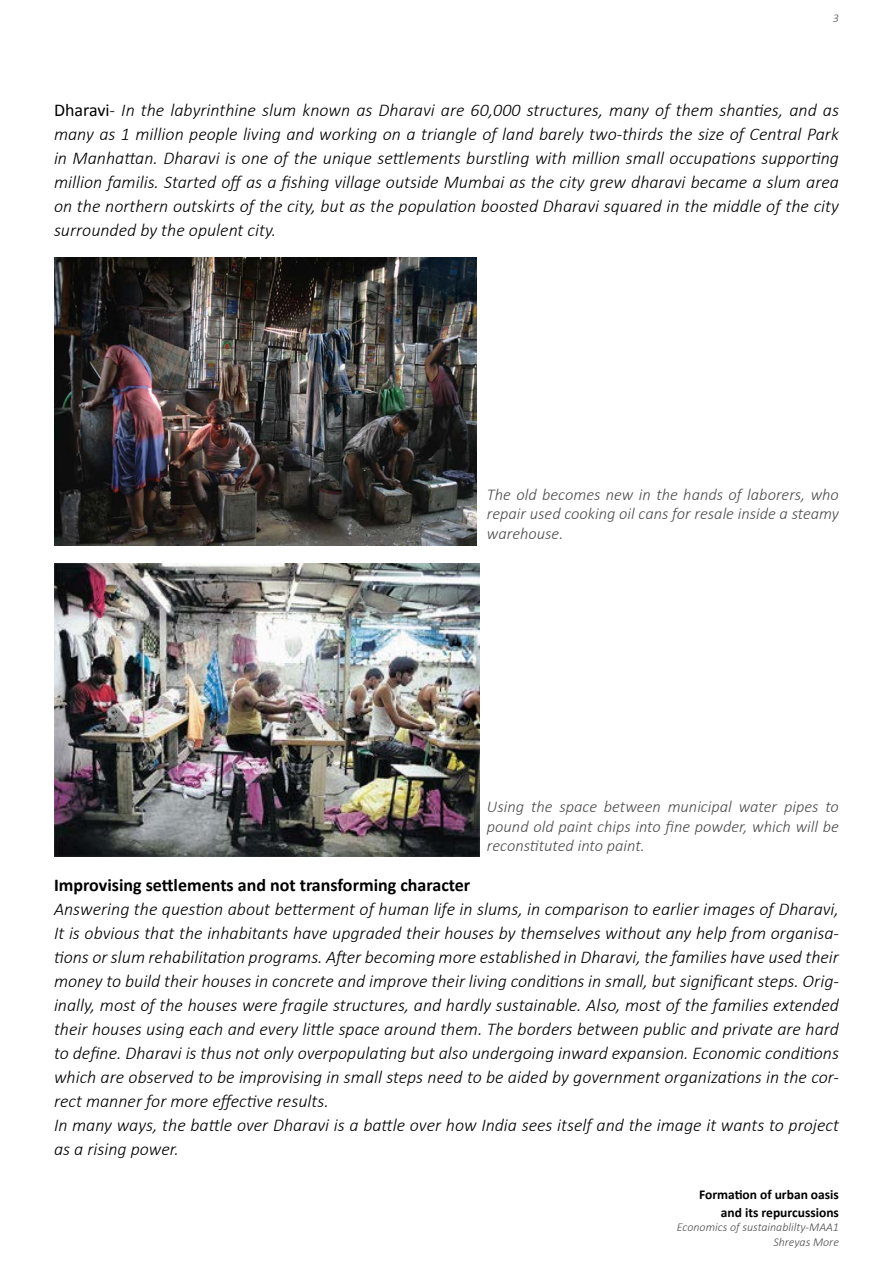
<style>
.page{position:relative;width:893px;height:1263px;background:#fff}
.page>*{position:absolute;margin:0;border:0;box-sizing:border-box;transform-origin:0 0}
.t1{font:italic 300 18px/24px "Calibri";color:#000;text-align:justify}
.t2{font:700 18px "Calibri";color:#000}
.t3{font:italic 300 16.5px/19.8px "Calibri";color:#4d4d4f;text-align:justify}
.t4{font:700 13.5px/18px "Calibri";color:#000;text-align:right}
.t5{font:italic 300 12px/14.4px "Calibri";color:#4d4d4f;text-align:right}
.s1{font-weight:400;font-style:normal}
</style>
<div class="page">
<img style="left:54px;top:257px;width:422px;height:288px">
<img style="left:54px;top:563px;width:425px;height:293px">
<p class="t5" style="left:833px;top:11px;width:8px">3</p>
<p class="t1" style="left:54px;top:98px;width:786px"><span class="s1">Dharavi</span>- In the labyrinthine slum known as Dharavi are 60,000 structures, many of them shanties, and as many as 1 million people living and working on a triangle of land barely two-thirds the size of Central Park in Manhattan. Dharavi is one of the unique settlements burstling with million small occupations supporting million familis. Started off as a fishing village outside Mumbai as the city grew dharavi became a slum area on the northern outskirts of the city, but as the population boosted Dharavi squared in the middle of the city surrounded by the opulent city.</p>
<p class="t3" style="left:487px;top:484px;width:354px">The old becomes new in the hands of laborers, who repair used cooking oil cans for resale inside a steamy warehouse.</p>
<p class="t3" style="left:487px;top:796px;width:354px">Using the space between municipal water pipes to pound old paint chips into fine powder, which will be reconstituted into paint.</p>
<p class="t2" style="left:54px;top:873px;width:418px">Improvising settlements and not transforming character</p>
<p class="t1" style="left:54px;top:897px;width:786px;text-align:left">Answering the question about betterment of human life in slums, in comparison to earlier images of Dharavi, It is obvious that the inhabitants have upgraded their houses by themselves without any help from organisa&shy;tions or slum rehabilitation programs. After becoming more established in Dharavi, the families have used their money to build their houses in concrete and improve their living conditions in small, but significant steps. Orig&shy;inally, most of the houses were fragile structures, and hardly sustainable. Also, most of the families extended their houses using each and every little space around them. The borders between public and private are hard to define. Dharavi is thus not only overpopulating but also undergoing inward expansion. Economic conditions which are observed to be improvising in small steps need to be aided by government organizations in the cor&shy;rect manner for more effective results.<br>In many ways, the battle over Dharavi is a battle over how India sees itself and the image it wants to project as a rising power.</p>
<p class="t4" style="left:699px;top:1185px;width:141px">Formation of urban oasis and its repurcussions</p>
<p class="t5" style="left:677px;top:1220px;width:164px">Economics of sustainablilty-MAA1<br>Shreyas More</p>
</div>
